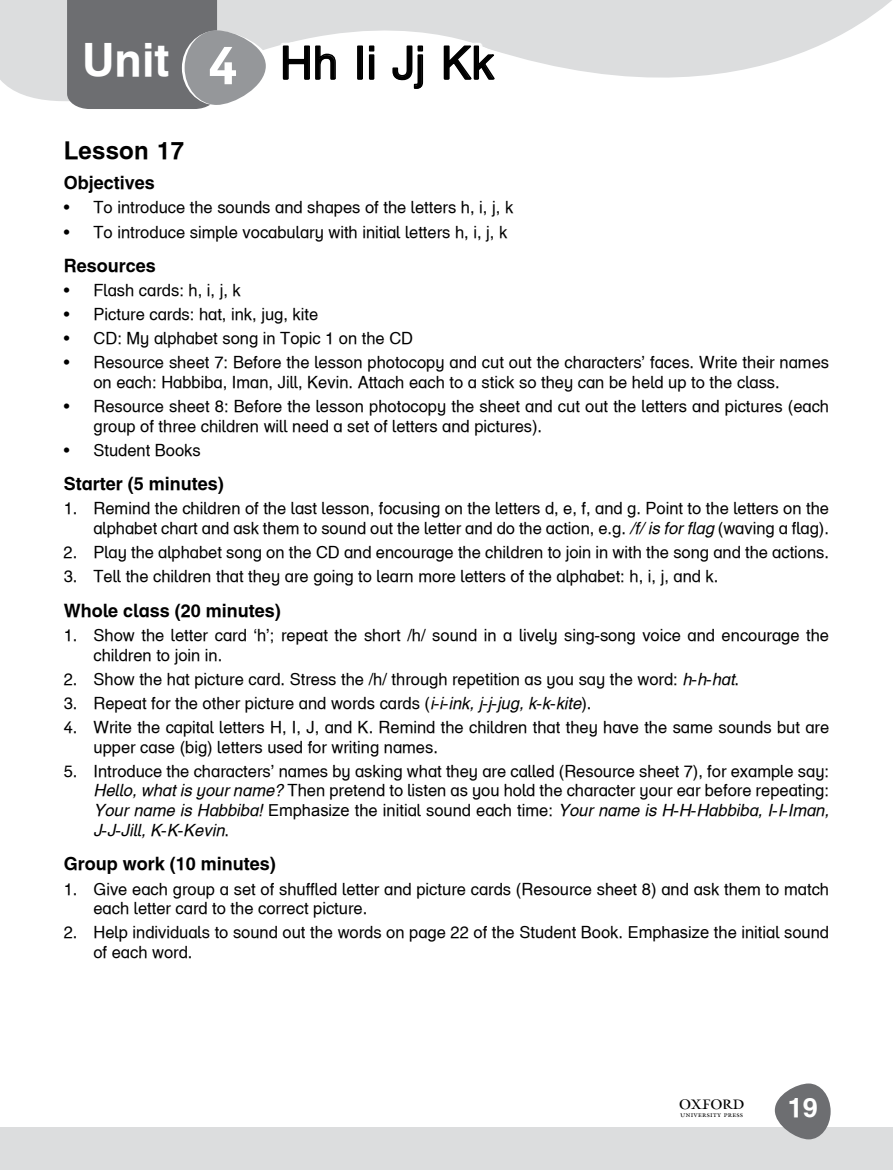
<style>
.page{position:relative;width:893px;height:1170px;background:#fff}
.page>*{position:absolute;margin:0;border:0;box-sizing:border-box;transform-origin:0 0}
.t1{font:45px "Helvetica Infant OUP";letter-spacing:.01em;color:#000}
.t2{font:27px "Helvetica Infant OUP Bold";color:#fff}
.t3{font:24px "Helvetica Infant OUP Bold";letter-spacing:.01em;color:#000}
.t4{font:22.5px "OUP1";color:#000}
.t5{font:18px "Helvetica Infant OUP Bold";color:#000}
.t6{font:16.5px/19.8px "Helvetica Infant OUP";color:#000}
.t7{font:16.5px/19.8px "Helvetica Infant OUP Italic";color:#000}
.s1{font-family:"Helvetica Infant OUP Bold";color:#fff}
.s2{font-family:"Helvetica Infant OUP Bold";font-size:52.5px;color:#fff}
.s3{font-family:"Helvetica Infant OUP Italic"}
.s4{font-family:"Arial"}
.s5{font-family:"Helvetica Infant OUP"}
</style>
<div class="page">
<div style="left:0;top:1127px;width:893px;height:42px;background:#dcddde"></div>
<svg style="left:775px;top:1083px;width:56px;height:56px"></svg>
<svg style="left:0;top:0;width:892px;height:100px;fill:#dcddde"></svg>
<img style="left:280px;top:52px;width:218px;height:40px">
<img style="left:280px;top:42px;width:218px;height:10px">
<svg style="left:282px;top:45px;width:55px;height:35px"></svg>
<div style="left:357px;top:46px;width:6px;height:33px;border:2px solid #000"></div>
<div style="left:369px;top:54px;width:5px;height:25px;border:2px solid #000"></div>
<svg style="left:369px;top:46px;width:5px;height:6px"></svg>
<svg style="left:392px;top:45px;width:32px;height:45px"></svg>
<svg style="left:443px;top:45px;width:54px;height:35px"></svg>
<svg style="left:46px;top:0;width:224px;height:109px;background:#909194"></svg>
<h1 class="t1" style="left:82px;top:37px;width:413px"><span class="s1">Unit</span> <span class="s2">4</span> Hh Ii Jj Kk</h1>
<h3 class="t3" style="left:64px;top:136px;width:122px">Lesson 17</h3>
<p class="t5" style="left:64px;top:172px;width:93px">Objectives</p>
<p class="t6" style="left:64px;top:198px;width:451px">• To introduce the sounds and shapes of the letters h, i, j, k</p>
<p class="t6" style="left:64px;top:222px;width:445px">• To introduce simple vocabulary with initial letters h, i, j, k</p>
<p class="t5" style="left:64px;top:254px;width:94px">Resources</p>
<p class="t6" style="left:64px;top:280px;width:178px">• Flash cards: h, i, j, k</p>
<p class="t6" style="left:64px;top:304px;width:256px">• Picture cards: hat, ink, jug, kite</p>
<p class="t6" style="left:64px;top:328px;width:351px">• CD: My alphabet song in Topic 1 on the CD</p>
<p class="t6" style="left:93px;top:352px;width:737px;text-indent:-30px">• Resource sheet 7: Before the lesson photocopy and cut out the characters’ faces. Write their names on each: Habbiba, Iman, Jill, Kevin. Attach each to a stick so they can be held up to the class.</p>
<p class="t6" style="left:93px;top:396px;width:737px;text-indent:-30px">• Resource sheet 8: Before the lesson photocopy the sheet and cut out the letters and pictures (each group of three children will need a set of letters and pictures).</p>
<p class="t6" style="left:64px;top:440px;width:139px">• Student Books</p>
<p class="t5" style="left:64px;top:473px;width:162px">Starter (5 minutes)</p>
<p class="t6" style="left:64px;top:498px;width:767px;text-align:right">1. Remind the children of the last lesson, focusing on the letters d, e, f, and g. Point to the letters on the alphabet chart and ask them to sound out the letter and do the action, e.g. <span class="s3">/f/ is for flag</span> (waving a flag).</p>
<p class="t6" style="left:64px;top:542px;width:767px">2. Play the alphabet song on the CD and encourage the children to join in with the song and the actions.</p>
<p class="t6" style="left:64px;top:566px;width:656px">3. Tell the children that they are going to learn more letters of the alphabet: h, i, j, and k.</p>
<p class="t5" style="left:64px;top:599px;width:219px">Whole class (20 minutes)</p>
<p class="t6" style="left:93px;top:625px;width:737px;text-indent:-30px">1. Show the letter card ‘h’; repeat the short /h/ sound in a lively sing<span class="s4">-</span>song voice and encourage the children to join in.</p>
<p class="t6" style="left:64px;top:668px;width:677px">2. Show the hat picture card. Stress the /h/ through repetition as you say the word: <span class="s3">h</span><span class="s4">-</span><span class="s3">h</span><span class="s4">-</span><span class="s3">hat</span>.</p>
<p class="t6" style="left:64px;top:693px;width:529px">3. Repeat for the other picture and words cards (<span class="s3">i</span><span class="s4">-</span><span class="s3">i</span><span class="s4">-</span><span class="s3">ink, j</span><span class="s4">-</span><span class="s3">j</span><span class="s4">-</span><span class="s3">jug, k</span><span class="s4">-</span><span class="s3">k</span><span class="s4">-</span><span class="s3">kite</span>).</p>
<p class="t6" style="left:94px;top:717px;width:737px;text-indent:-30px">4. Write the capital letters H, I, J, and K. Remind the children that they have the same sounds but are upper case (big) letters used for writing names.</p>
<p class="t6" style="left:64px;top:760px;width:767px;text-align:right">5. Introduce the characters’ names by asking what they are called (Resource sheet 7), for example say:<br><span class="s3">Hello, what is your name?</span> Then pretend to listen as you hold the character your ear before repeating:</p>
<p class="t7" style="left:93px;top:800px;width:737px">Your name is Habbiba! <span class="s4">Emphasize</span> <span class="s5">the initial sound each time:</span> Your name is H<span class="s4">-</span>H<span class="s4">-</span>Habbiba, I<span class="s4">-</span>I<span class="s4">-</span>Iman,<br>J<span class="s4">-</span>J<span class="s4">-</span>Jill, K<span class="s4">-</span>K<span class="s4">-</span>Kevin<span class="s5">.</span></p>
<p class="t5" style="left:64px;top:853px;width:214px">Group work (10 minutes)</p>
<p class="t6" style="left:93px;top:878px;width:737px;text-indent:-30px">1. Give each group a set of shuffled letter and picture cards (Resource sheet 8) and ask them to match each letter card to the correct picture.</p>
<p class="t6" style="left:93px;top:922px;width:737px;text-indent:-30px">2. Help individuals to sound out the words on page 22 of the Student Book. <span class="s4">Emphasize</span> the initial sound of each word.</p>
<h3 class="t4" style="left:680px;top:1095px;width:65px">1</h3>
<h2 class="t2" style="left:788px;top:1091px;width:32px">19</h2>
</div>
